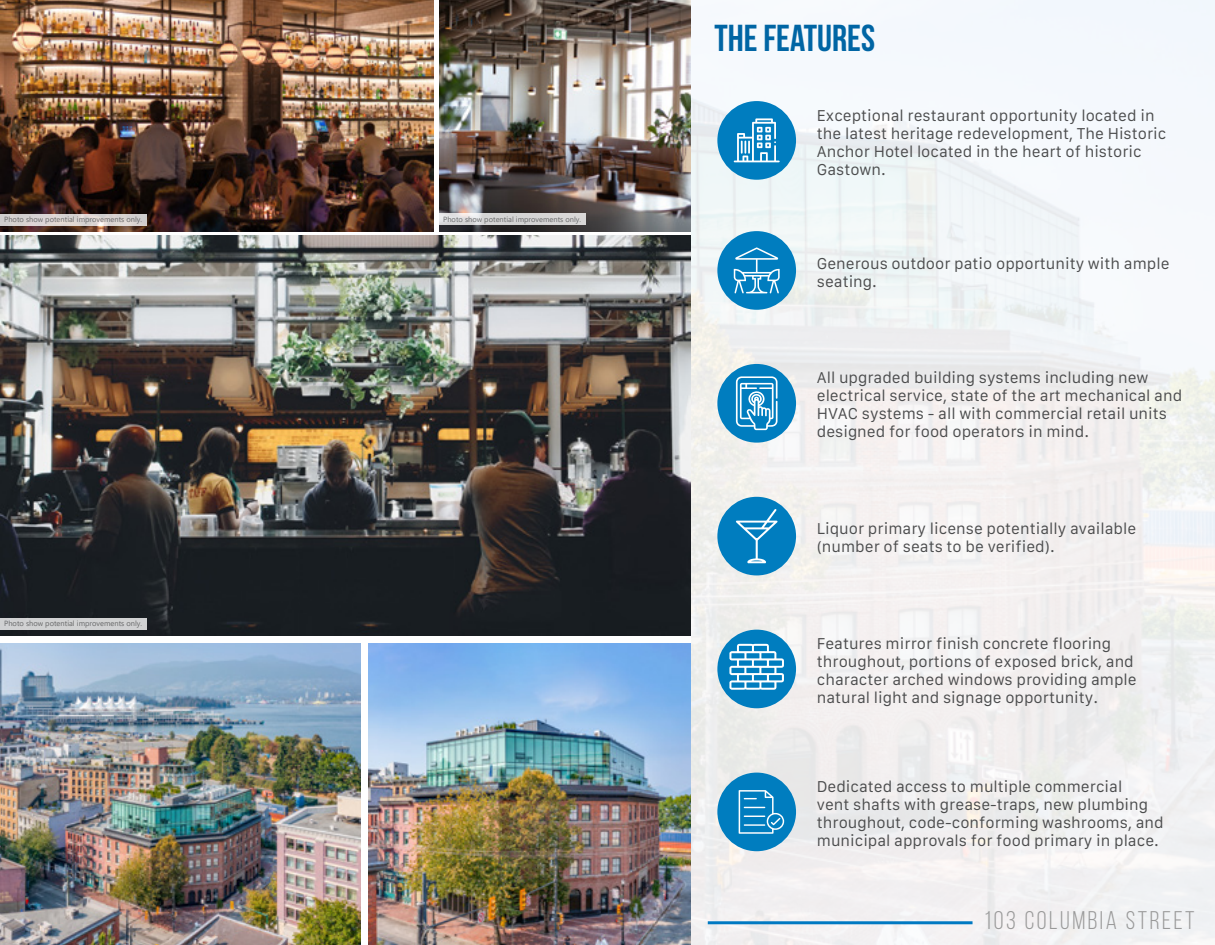
<style>
.page{position:relative;width:1215px;height:945px;background:#fff}
.page>*{position:absolute;margin:0;border:0;box-sizing:border-box;transform-origin:0 0}
.t1{font:700 37.5px "Bebas Neue";color:#0065a4}
.t2{font:25.5px "Bebas Neue";letter-spacing:.1em;color:#999}
.t3{font:15px/18px "Galvji";color:#4b4c4d}
.t4{font:7.5px "Segoe UI";color:#4b4c4d}
</style>
<div class="page">
<img style="left:692px;top:0;width:523px;height:945px">
<img style="left:0;top:0;width:434px;height:231px">
<img style="left:0;top:235px;width:691px;height:401px">
<img style="left:369px;top:644px;width:322px;height:301px">
<img style="left:0;top:644px;width:360px;height:301px">
<img style="left:439px;top:0;width:252px;height:231px">
<hr style="left:708px;top:921px;width:265px;height:3px;background:#0079c2">
<div style="left:717px;top:101px;width:79px;height:79px;background:#007dbf;border-radius:50%"></div>
<svg style="left:734px;top:118px;width:46px;height:44px"></svg>
<div style="left:717px;top:231px;width:79px;height:79px;background:#007dbf;border-radius:50%"></div>
<div style="left:717px;top:364px;width:79px;height:79px;background:#007dbf;border-radius:50%"></div>
<div style="left:717px;top:497px;width:79px;height:78px;background:#007dbf;border-radius:50%"></div>
<div style="left:717px;top:630px;width:79px;height:78px;background:#007dbf;border-radius:50%"></div>
<div style="left:717px;top:773px;width:79px;height:78px;background:#007dbf;border-radius:50%"></div>
<svg style="left:734px;top:247px;width:46px;height:46px"></svg>
<svg style="left:0;top:214px;width:146px;height:11px;background:#d8d3d1"></svg>
<div style="left:0;top:619px;width:146px;height:11px;background:#d0d1d2"></div>
<svg style="left:439px;top:214px;width:146px;height:11px;background:#d8d7d8"></svg>
<svg style="left:736px;top:509px;width:42px;height:54px"></svg>
<svg style="left:736px;top:376px;width:42px;height:54px"></svg>
<svg style="left:729px;top:644px;width:55px;height:46px"></svg>
<svg style="left:739px;top:790px;width:45px;height:44px"></svg>
<p class="t4" style="left:4px;top:212px;width:140px">Photo show potential improvements only.</p>
<p class="t4" style="left:4px;top:617px;width:140px">Photo show potential improvements only.</p>
<p class="t4" style="left:443px;top:212px;width:140px">Photo show potential improvements only.</p>
<p class="t1" style="left:714px;top:17px;width:162px">THE FEATURES</p>
<p class="t3" style="left:817px;top:107px;width:351px">Exceptional restaurant opportunity located in the latest heritage redevelopment, The Historic Anchor Hotel located in the heart of historic Gastown.</p>
<p class="t3" style="left:817px;top:255px;width:354px">Generous outdoor patio opportunity with ample seating.</p>
<p class="t3" style="left:817px;top:369px;width:367px">All upgraded building systems including new electrical service, state of the art mechanical and HVAC systems - all with commercial retail units designed for food operators in mind.</p>
<p class="t3" style="left:817px;top:520px;width:321px">Liquor primary license potentially available (number of seats to be verified).</p>
<p class="t3" style="left:817px;top:635px;width:321px">Features mirror finish concrete flooring throughout, portions of exposed brick, and character arched windows providing ample natural light and signage opportunity.</p>
<p class="t3" style="left:817px;top:778px;width:348px">Dedicated access to multiple commercial<br>vent shafts with grease-traps, new plumbing throughout, code-conforming washrooms, and municipal approvals for food primary in place.</p>
<p class="t2" style="left:984px;top:907px;width:212px">103 COLUMBIA STREET</p>
</div>
